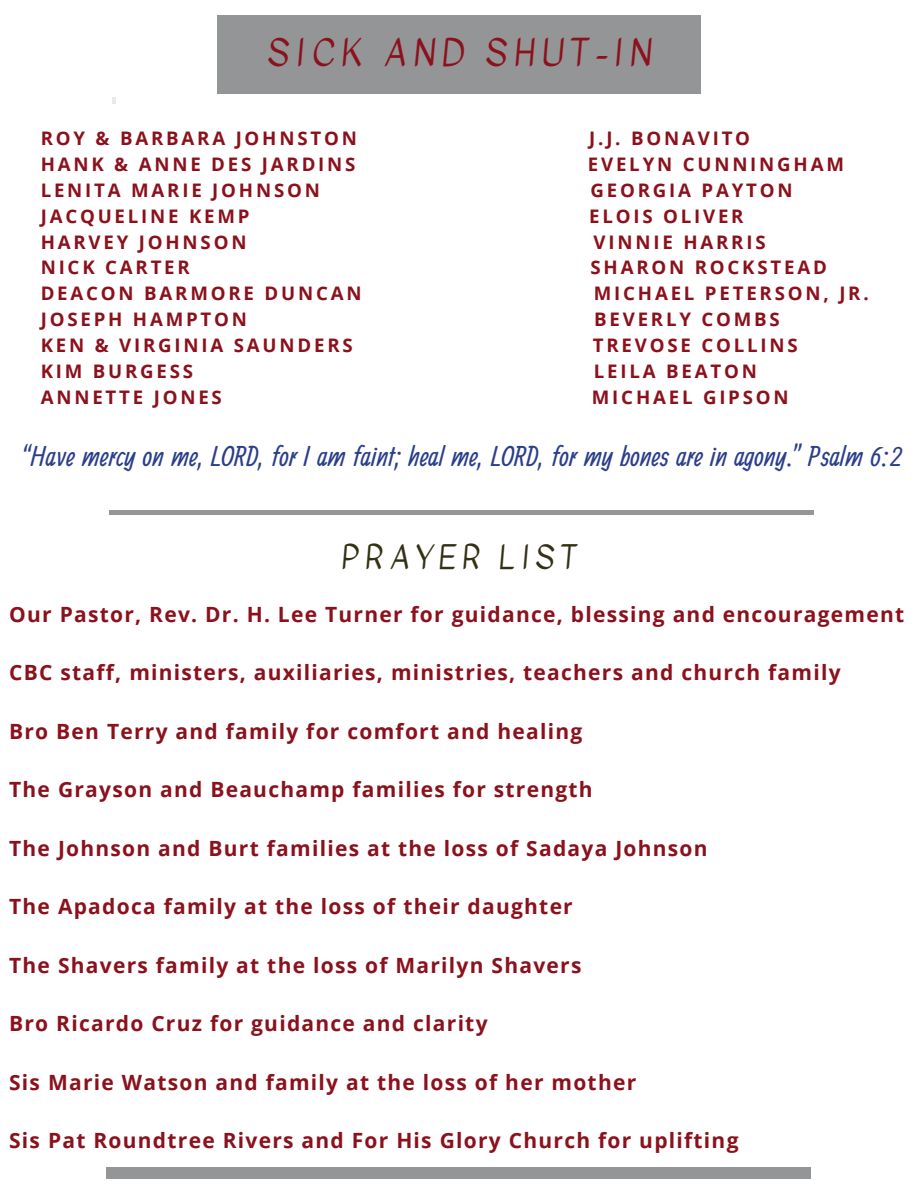
<style>
.page{position:relative;width:918px;height:1188px;background:#fff}
.page>*{position:absolute;margin:0;border:0;box-sizing:border-box;transform-origin:0 0}
.t1{font:36px "Kavivanar";letter-spacing:.18em;color:#8b111c}
.t2{font:31.5px "Kavivanar";letter-spacing:.18em;color:#333113}
.t3{font:30px "Ranga";color:#2a3e8a}
.t4{font:700 21px "Open Sans";letter-spacing:.06em;color:#8b111c}
.t5{font:700 18.75px "Open Sans";letter-spacing:.15em;color:#8b111c}
</style>
<div class="page">
<svg style="left:112px;top:98px;width:3px;height:6px"></svg>
<div style="left:217px;top:16px;width:484px;height:77px;background:#939597"></div>
<hr style="left:110px;top:511px;width:704px;height:3px;background:#939597">
<div style="left:107px;top:1168px;width:704px;height:11px;background:#939597"></div>
<p class="t1" style="left:267px;top:26px;width:386px">SICK AND SHUT-IN</p>
<p class="t5" style="left:41px;top:125px;width:318px">ROY &amp; BARBARA JOHNSTON</p>
<p class="t5" style="left:589px;top:125px;width:162px">J.J. BONAVITO</p>
<p class="t5" style="left:41px;top:151px;width:316px">HANK &amp; ANNE DES JARDINS</p>
<p class="t5" style="left:588px;top:151px;width:258px">EVELYN CUNNINGHAM</p>
<p class="t5" style="left:41px;top:177px;width:281px">LENITA MARIE JOHNSON</p>
<p class="t5" style="left:591px;top:177px;width:204px">GEORGIA PAYTON</p>
<p class="t5" style="left:41px;top:203px;width:210px">JACQUELINE KEMP</p>
<p class="t5" style="left:589px;top:203px;width:156px">ELOIS OLIVER</p>
<p class="t5" style="left:41px;top:229px;width:207px">HARVEY JOHNSON</p>
<p class="t5" style="left:594px;top:229px;width:174px">VINNIE HARRIS</p>
<p class="t5" style="left:41px;top:254px;width:151px">NICK CARTER</p>
<p class="t5" style="left:591px;top:254px;width:238px">SHARON ROCKSTEAD</p>
<p class="t5" style="left:41px;top:280px;width:322px">DEACON BARMORE DUNCAN</p>
<p class="t5" style="left:594px;top:280px;width:276px">MICHAEL PETERSON, JR.</p>
<p class="t5" style="left:41px;top:306px;width:208px">JOSEPH HAMPTON</p>
<p class="t5" style="left:594px;top:306px;width:187px">BEVERLY COMBS</p>
<p class="t5" style="left:41px;top:332px;width:314px">KEN &amp; VIRGINIA SAUNDERS</p>
<p class="t5" style="left:593px;top:332px;width:206px">TREVOSE COLLINS</p>
<p class="t5" style="left:41px;top:358px;width:154px">KIM BURGESS</p>
<p class="t5" style="left:594px;top:358px;width:164px">LEILA BEATON</p>
<p class="t5" style="left:41px;top:384px;width:183px">ANNETTE JONES</p>
<p class="t5" style="left:592px;top:384px;width:198px">MICHAEL GIPSON</p>
<p class="t3" style="left:22px;top:436px;width:881px">“Have mercy on me, LORD, for I am faint; heal me, LORD, for my bones are in agony.” Psalm 6:2</p>
<p class="t2" style="left:341px;top:534px;width:237px">PRAYER LIST</p>
<p class="t4" style="left:9px;top:599px;width:897px">Our Pastor, Rev. Dr. H. Lee Turner for guidance, blessing and encouragement</p>
<p class="t4" style="left:9px;top:658px;width:833px">CBC staff, ministers, auxiliaries, ministries, teachers and church family</p>
<p class="t4" style="left:9px;top:716px;width:575px">Bro Ben Terry and family for comfort and healing</p>
<p class="t4" style="left:9px;top:775px;width:585px">The Grayson and Beauchamp families for strength</p>
<p class="t4" style="left:9px;top:833px;width:700px">The Johnson and Burt families at the loss of Sadaya Johnson</p>
<p class="t4" style="left:9px;top:892px;width:565px">The Apadoca family at the loss of their daughter</p>
<p class="t4" style="left:9px;top:950px;width:574px">The Shavers family at the loss of Marilyn Shavers</p>
<p class="t4" style="left:9px;top:1009px;width:480px">Bro Ricardo Cruz for guidance and clarity</p>
<p class="t4" style="left:9px;top:1067px;width:629px">Sis Marie Watson and family at the loss of her mother</p>
<p class="t4" style="left:9px;top:1126px;width:731px">Sis Pat Roundtree Rivers and For His Glory Church for uplifting</p>
</div>
